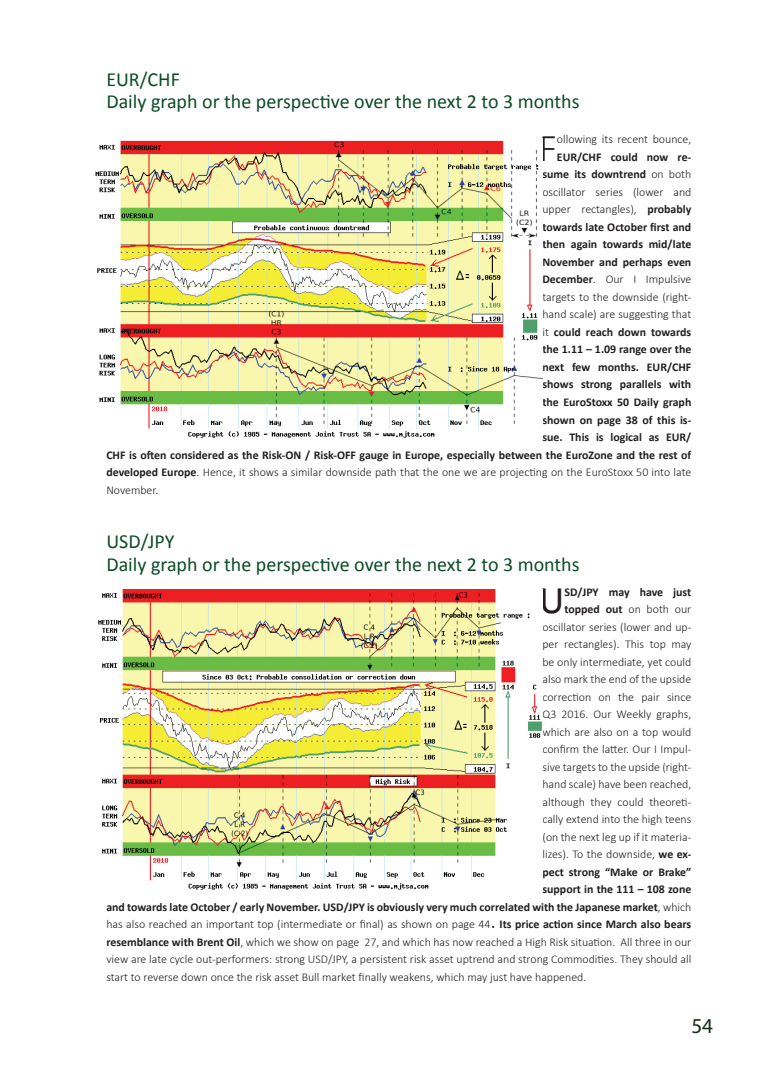
<style>
.page{position:relative;width:780px;height:1088px;background:#fff}
.page>*{position:absolute;margin:0;border:0;box-sizing:border-box;transform-origin:0 0}
.t1{font:300 39.5px "Calibri";color:#231f20}
.t2{font:39.5px "Calibri";color:#231f20}
.t3{font:21.25px "Myriad Pro";color:#162c15}
.t4{font:20px/22.5px "Calibri";color:#0b4c25}
.t5{font:300 11.88px "Calibri";color:#231f20}
.t6{font:700 11.88px "Calibri";color:#231f20}
.s1{font-weight:300}
.s2{font-weight:700}
.s3{font-size:22.5px}
</style>
<div class="page">
<img style="left:96px;top:138px;width:446px;height:300px">
<img style="left:98px;top:590px;width:444px;height:300px">
<h3 class="t4" style="left:106px;top:67px;width:475px">EUR/CHF<br>Daily graph or the perspective over the next 2 to 3 months</h3>
<h1 class="t1" style="left:538px;top:123px;width:20px">F</h1>
<p class="t5" style="left:557px;top:132px;width:136px">ollowing its recent bounce,</p>
<p class="t6" style="left:557px;top:149px;width:136px">EUR/CHF could now re-</p>
<p class="t6" style="left:542px;top:166px;width:150px">sume its downtrend <span class="s1">on both</span></p>
<p class="t5" style="left:542px;top:185px;width:150px">oscillator series (lower and</p>
<p class="t5" style="left:542px;top:202px;width:150px">upper rectangles), <span class="s2">probably</span></p>
<p class="t6" style="left:542px;top:219px;width:150px">towards late October first and</p>
<p class="t6" style="left:542px;top:236px;width:150px">then again towards mid/late</p>
<p class="t6" style="left:542px;top:254px;width:150px">November and perhaps even</p>
<p class="t5" style="left:542px;top:272px;width:150px"><span class="s2">December</span>. Our I Impulsive</p>
<p class="t5" style="left:542px;top:290px;width:150px">targets to the downside (right-</p>
<p class="t5" style="left:542px;top:307px;width:150px">hand scale) are suggesting that</p>
<p class="t6" style="left:542px;top:324px;width:150px"><span class="s1">it</span> could reach down towards</p>
<p class="t6" style="left:542px;top:341px;width:150px">the 1.11 – 1.09 range over the</p>
<p class="t6" style="left:542px;top:359px;width:150px">next few months. EUR/CHF</p>
<p class="t6" style="left:542px;top:376px;width:150px">shows strong parallels with</p>
<p class="t6" style="left:542px;top:394px;width:150px">the EuroStoxx 50 Daily graph</p>
<p class="t6" style="left:542px;top:411px;width:150px">shown on page 38 of this is-</p>
<p class="t6" style="left:542px;top:429px;width:150px">sue. This is logical as EUR/</p>
<p class="t6" style="left:106px;top:446px;width:586px">CHF is often considered as the Risk-ON / Risk-OFF gauge in Europe, especially between the EuroZone and the rest of</p>
<p class="t5" style="left:106px;top:465px;width:586px"><span class="s2">developed Europe</span>. Hence, it shows a similar downside path that the one we are projecting on the EuroStoxx 50 into late</p>
<p class="t5" style="left:106px;top:482px;width:53px">November.</p>
<h3 class="t4" style="left:106px;top:530px;width:475px">USD/JPY<br>Daily graph or the perspective over the next 2 to 3 months</h3>
<h1 class="t2" style="left:539px;top:572px;width:27px">U</h1>
<p class="t6" style="left:564px;top:583px;width:128px">SD/JPY may have just</p>
<p class="t6" style="left:564px;top:601px;width:128px">topped out <span class="s1">on both our</span></p>
<p class="t5" style="left:542px;top:619px;width:150px">oscillator series (lower and up-</p>
<p class="t5" style="left:542px;top:637px;width:150px">per rectangles). This top may</p>
<p class="t5" style="left:542px;top:654px;width:150px">be only intermediate, yet could</p>
<p class="t5" style="left:542px;top:672px;width:150px">also mark the end of the upside</p>
<p class="t5" style="left:542px;top:689px;width:150px">correction on the pair since</p>
<p class="t5" style="left:542px;top:707px;width:150px">Q3 2016. Our Weekly graphs,</p>
<p class="t5" style="left:542px;top:724px;width:150px">which are also on a top would</p>
<p class="t5" style="left:542px;top:742px;width:150px">confirm the latter. Our I Impul-</p>
<p class="t5" style="left:542px;top:759px;width:150px">sive targets to the upside (right-</p>
<p class="t5" style="left:542px;top:777px;width:150px">hand scale) have been reached,</p>
<p class="t5" style="left:542px;top:794px;width:150px">although they could theoreti-</p>
<p class="t5" style="left:542px;top:812px;width:150px">cally extend into the high teens</p>
<p class="t5" style="left:542px;top:829px;width:150px">(on the next leg up if it materia-</p>
<p class="t5" style="left:542px;top:847px;width:150px">lizes). To the downside, <span class="s2">we ex-</span></p>
<p class="t6" style="left:542px;top:863px;width:150px">pect strong “Make or Brake”</p>
<p class="t6" style="left:542px;top:881px;width:150px">support in the 111 – 108 zone</p>
<p class="t6" style="left:106px;top:898px;width:586px">and towards late October / early November. USD/JPY is obviously very much correlated with the Japanese market<span class="s1">, which</span></p>
<p class="t5" style="left:106px;top:917px;width:586px">has also reached an important top (intermediate or final) as shown on page 44<span class="s3">.</span> <span class="s2">Its price action since March also bears</span></p>
<p class="t5" style="left:106px;top:934px;width:586px"><span class="s2">resemblance with Brent Oil</span>, which we show on page 27, and which has now reached a High Risk situation. All three in our</p>
<p class="t5" style="left:106px;top:952px;width:586px">view are late cycle out-performers: strong USD/JPY, a persistent risk asset uptrend and strong Commodities. They should all</p>
<p class="t5" style="left:106px;top:969px;width:481px">start to reverse down once the risk asset Bull market finally weakens, which may just have happened.</p>
<h2 class="t3" style="left:691px;top:1013px;width:23px">54</h2>
</div>
